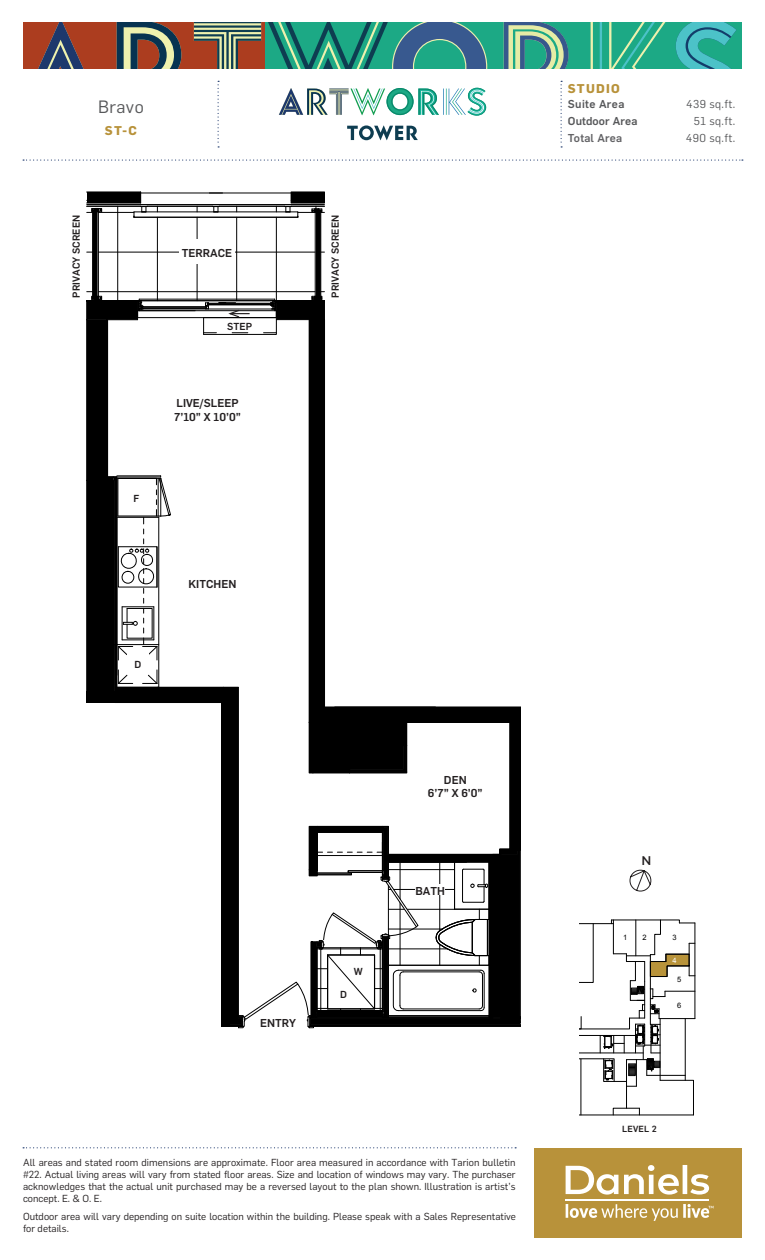
<style>
.page{position:relative;width:765px;height:1260px;background:#fff}
.page>*{position:absolute;margin:0;border:0;box-sizing:border-box;transform-origin:0 0}
.t1{font:17.5px "Flama";letter-spacing:.025em;color:#57585a}
.t2{font:500 12.62px "Gotham";color:#231f20}
.t3{font:700 12.5px "Flama";letter-spacing:.1em;color:#b8923a}
.t4{font:500 11.25px "Flama";color:#231f20}
.t5{font:11.25px "Flama";letter-spacing:.035em;color:#57585a}
.t6{font:500 11.25px "Flama";letter-spacing:.01em;color:#57585a}
.t7{font:500 11.25px "Flama";letter-spacing:.035em;color:#57585a}
.t8{font:500 11.25px "Flama";letter-spacing:.02em;color:#636366}
.t9{font:10.5px "Arial";color:#000}
.t10{font:10px/12px "Flama";color:#231f20;text-align:justify}
.t11{font:500 10px "Flama";color:#231f20}
.t12{font:500 8.75px "Flama";letter-spacing:.02em;color:#231f20}
.t13{font:7.5px "Arial";color:#000}
.t14{font:7.5px "Arial";color:#fff}
</style>
<div class="page">
<div style="left:535px;top:1148px;width:207px;height:90px;background:#b8923a"></div>
<div style="left:23px;top:22px;width:242px;height:92px;background:#ac3d1f"></div>
<div style="left:265px;top:22px;width:477px;height:92px;background:#1ca985"></div>
<svg style="left:38px;top:22px;width:46px;height:47px"></svg>
<svg style="left:117px;top:22px;width:65px;height:47px"></svg>
<svg style="left:591px;top:22px;width:146px;height:47px"></svg>
<div style="left:23px;top:69px;width:719px;height:91px;background:#fff"></div>
<svg style="left:268px;top:22px;width:220px;height:94px"></svg>
<svg style="left:347px;top:125px;width:71px;height:15px"></svg>
<svg style="left:194px;top:22px;width:67px;height:126px"></svg>
<svg style="left:504px;top:22px;width:65px;height:126px"></svg>
<svg style="left:23px;top:160px;width:720px;height:1px"></svg>
<svg style="left:23px;top:1147px;width:493px;height:1px"></svg>
<hr style="left:87px;top:191px;width:54px;height:2px;background:#000">
<hr style="left:695px;top:923px;width:1px;height:96px;background:#000">
<svg style="left:580px;top:919px;width:115px;height:196px"></svg>
<svg style="left:629px;top:869px;width:23px;height:23px"></svg>
<svg style="left:87px;top:192px;width:434px;height:836px"></svg>
<div style="left:415px;top:884px;width:30px;height:11px;background:#fff"></div>
<div style="left:179px;top:239px;width:56px;height:25px;background:#fff"></div>
<svg style="left:566px;top:1166px;width:52px;height:29px"></svg>
<svg style="left:624px;top:1165px;width:55px;height:30px"></svg>
<hr style="left:683px;top:1165px;width:4px;height:29px;background:#fff">
<hr style="left:566px;top:1199px;width:143px;height:2px;background:#fff">
<svg style="left:690px;top:1174px;width:19px;height:21px"></svg>
<hr style="left:683px;top:1204px;width:3px;height:14px;background:#fff">
<svg style="left:566px;top:1204px;width:112px;height:17px"></svg>
<svg style="left:688px;top:1204px;width:26px;height:14px"></svg>
<p class="t1" style="left:98px;top:95px;width:47px">Bravo</p>
<p class="t3" style="left:105px;top:122px;width:33px">ST-C</p>
<p class="t11" style="left:69px;top:298px;width:84px;rotate:-90deg">PRIVACY SCREEN</p>
<p class="t11" style="left:133px;top:491px;width:7px">F</p>
<p class="t11" style="left:134px;top:657px;width:8px">D</p>
<p class="t4" style="left:182px;top:245px;width:52px">TERRACE</p>
<p class="t11" style="left:227px;top:319px;width:26px">STEP</p>
<p class="t4" style="left:177px;top:395px;width:64px">LIVE/SLEEP</p>
<p class="t4" style="left:174px;top:409px;width:68px">7’10” X 10’0”</p>
<p class="t4" style="left:189px;top:576px;width:49px">KITCHEN</p>
<p class="t11" style="left:328px;top:298px;width:84px;rotate:-90deg">PRIVACY SCREEN</p>
<p class="t4" style="left:260px;top:1015px;width:37px">ENTRY</p>
<p class="t11" style="left:354px;top:964px;width:10px">W</p>
<p class="t11" style="left:340px;top:988px;width:8px">D</p>
<p class="t4" style="left:444px;top:772px;width:24px">DEN</p>
<p class="t4" style="left:428px;top:785px;width:56px">6’7” X 6’0”</p>
<p class="t4" style="left:415px;top:882px;width:31px">BATH</p>
<p class="t10" style="left:23px;top:1156px;width:494px">All areas and stated room dimensions are approximate. Floor area measured in accordance with Tarion bulletin #22. Actual living areas will vary from stated floor areas. Size and location of windows may vary. The purchaser acknowledges that the actual unit purchased may be a reversed layout to the plan shown. Illustration is artist’s concept. E. &amp; O. E.</p>
<p class="t10" style="left:23px;top:1209px;width:495px">Outdoor area will vary depending on suite location within the building. Please speak with a Sales Representative for details.</p>
<p class="t9" style="left:147px;top:1158px;width:7px">1</p>
<p class="t9" style="left:174px;top:1158px;width:7px">2</p>
<p class="t9" style="left:216px;top:1158px;width:7px">3</p>
<p class="t3" style="left:568px;top:79px;width:53px">STUDIO</p>
<p class="t7" style="left:568px;top:96px;width:58px">Suite Area</p>
<p class="t5" style="left:686px;top:97px;width:51px">439 sq.ft.</p>
<p class="t6" style="left:568px;top:113px;width:71px">Outdoor Area</p>
<p class="t5" style="left:694px;top:113px;width:43px">51 sq.ft.</p>
<p class="t8" style="left:568px;top:130px;width:56px">Total Area</p>
<p class="t5" style="left:686px;top:130px;width:51px">490 sq.ft.</p>
<p class="t2" style="left:642px;top:853px;width:11px">N</p>
<p class="t13" style="left:623px;top:932px;width:6px">1</p>
<p class="t13" style="left:643px;top:932px;width:6px">2</p>
<p class="t13" style="left:673px;top:932px;width:6px">3</p>
<p class="t14" style="left:673px;top:956px;width:6px">4</p>
<p class="t13" style="left:677px;top:975px;width:6px">5</p>
<p class="t13" style="left:677px;top:1000px;width:6px">6</p>
<p class="t12" style="left:622px;top:1123px;width:36px">LEVEL 2</p>
</div>
